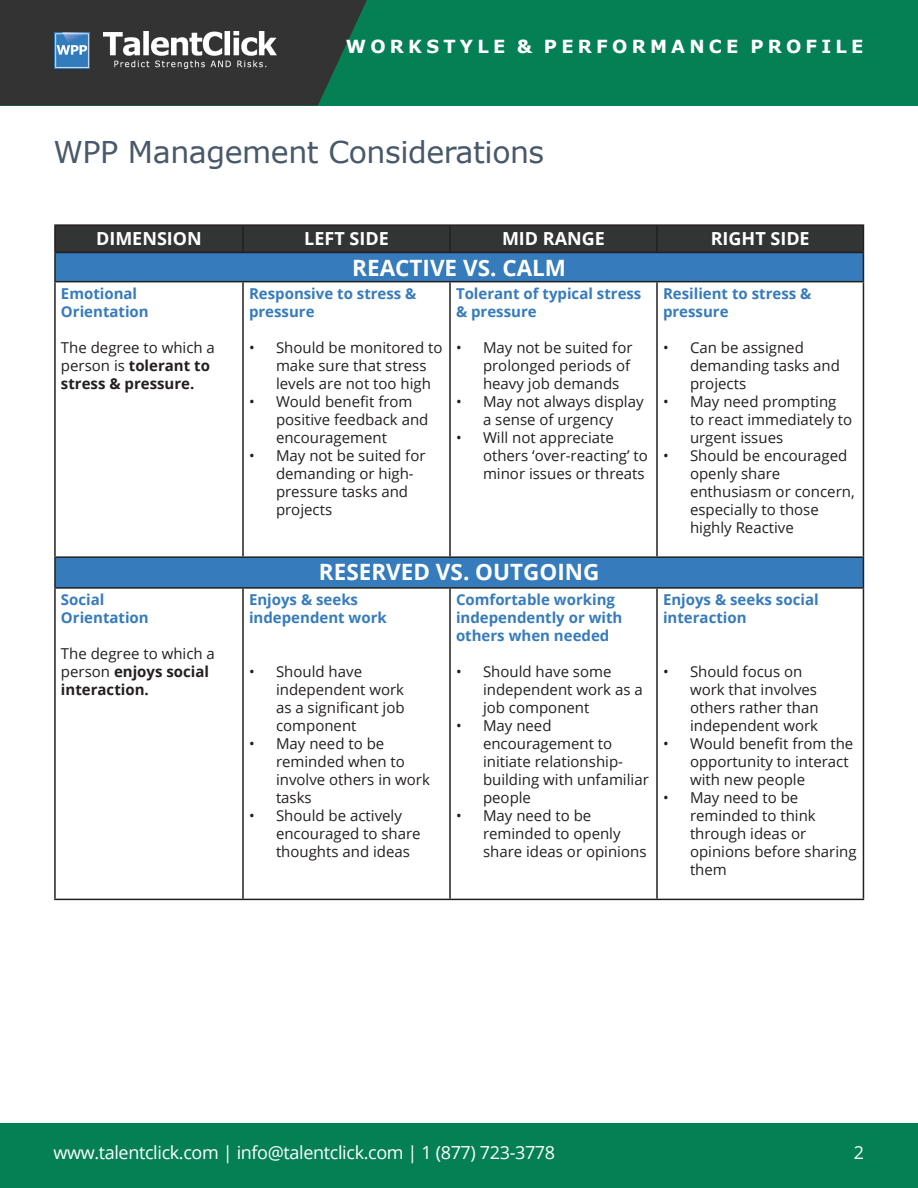
<style>
.page{position:relative;width:918px;height:1188px;background:#fff}
.page>*{position:absolute;margin:0;border:0;box-sizing:border-box;transform-origin:0 0}
.t1{font:30px "Verdana";letter-spacing:-.015em;color:#49586a}
.t2{font:700 22.5px "Open Sans";color:#fff}
.t3{font:18px "Open Sans";letter-spacing:-.02em;color:#fff}
.t4{font:700 18px "Open Sans";color:#fff}
.t5{font:700 18px "Verdana";letter-spacing:.235em;color:#fff}
.t6{font:15px/18px "Open Sans";color:#231f20}
.t7{font:700 15px/18px "Open Sans";color:#367bbc}
.t8{font:700 15px/18px "Open Sans";color:#231f20}
.s1{font-weight:400}
</style>
<div class="page">
<div style="left:0;top:1123px;width:918px;height:65px;background:#058055"></div>
<div style="left:0;top:0;width:918px;height:106px;background:#058055"></div>
<svg style="left:0;top:0;width:367px;height:106px;background:#2e3935"></svg>
<img style="left:103px;top:32px;width:173px;height:36px">
<img style="left:54px;top:32px;width:36px;height:36px">
<div style="left:55px;top:557px;width:808px;height:31px;background:#367bbc"></div>
<hr style="left:54px;top:224px;width:189px;height:2px;background:#231f20">
<hr style="left:54px;top:226px;width:2px;height:26px;background:#231f20">
<hr style="left:243px;top:224px;width:207px;height:2px;background:#231f20">
<hr style="left:450px;top:224px;width:207px;height:2px;background:#231f20">
<hr style="left:657px;top:224px;width:207px;height:2px;background:#231f20">
<hr style="left:54px;top:252px;width:189px;height:1px;background:#231f20">
<hr style="left:54px;top:253px;width:2px;height:28px;background:#231f20">
<svg style="left:55px;top:225px;width:809px;height:56px;background:#335676"></svg>
<hr style="left:54px;top:281px;width:189px;height:1px;background:#231f20">
<hr style="left:54px;top:282px;width:2px;height:274px;background:#231f20">
<hr style="left:243px;top:281px;width:207px;height:1px;background:#231f20">
<hr style="left:242px;top:282px;width:2px;height:274px;background:#231f20">
<hr style="left:450px;top:281px;width:207px;height:1px;background:#231f20">
<hr style="left:449px;top:282px;width:2px;height:274px;background:#231f20">
<hr style="left:657px;top:281px;width:207px;height:1px;background:#231f20">
<hr style="left:656px;top:282px;width:2px;height:274px;background:#231f20">
<hr style="left:863px;top:282px;width:1px;height:274px;background:#231f20">
<hr style="left:54px;top:556px;width:189px;height:2px;background:#231f20">
<hr style="left:54px;top:558px;width:2px;height:29px;background:#231f20">
<hr style="left:243px;top:556px;width:207px;height:2px;background:#231f20">
<hr style="left:450px;top:556px;width:207px;height:2px;background:#231f20">
<hr style="left:657px;top:556px;width:207px;height:2px;background:#231f20">
<svg style="left:863px;top:558px;width:1px;height:29px"></svg>
<hr style="left:54px;top:587px;width:189px;height:2px;background:#231f20">
<hr style="left:54px;top:589px;width:2px;height:310px;background:#231f20">
<hr style="left:243px;top:587px;width:207px;height:2px;background:#231f20">
<hr style="left:242px;top:589px;width:2px;height:310px;background:#231f20">
<hr style="left:450px;top:587px;width:207px;height:2px;background:#231f20">
<hr style="left:449px;top:589px;width:2px;height:310px;background:#231f20">
<hr style="left:657px;top:587px;width:207px;height:2px;background:#231f20">
<hr style="left:656px;top:589px;width:2px;height:310px;background:#231f20">
<hr style="left:863px;top:589px;width:1px;height:310px;background:#231f20">
<hr style="left:54px;top:899px;width:189px;height:1px;background:#231f20">
<hr style="left:243px;top:899px;width:207px;height:1px;background:#231f20">
<hr style="left:450px;top:899px;width:207px;height:1px;background:#231f20">
<hr style="left:657px;top:899px;width:207px;height:1px;background:#231f20">
<p class="t5" style="left:346px;top:34px;width:519px">WORKSTYLE &amp; PERFORMANCE PROFILE</p>
<p class="t1" style="left:53px;top:131px;width:492px">WPP Management Considerations</p>
<p class="t4" style="left:96px;top:226px;width:107px">DIMENSION</p>
<p class="t4" style="left:304px;top:226px;width:86px">LEFT SIDE</p>
<p class="t4" style="left:502px;top:226px;width:104px">MID RANGE</p>
<p class="t4" style="left:711px;top:226px;width:101px">RIGHT SIDE</p>
<p class="t2" style="left:352px;top:252px;width:215px">REACTIVE VS. CALM</p>
<p class="t7" style="left:61px;top:284px;width:78px">Emotional</p>
<p class="t7" style="left:61px;top:302px;width:89px">Orientation</p>
<p class="t8" style="left:61px;top:338px;width:156px"><span class="s1">The degree to which a person is</span> tolerant to stress &amp; pressure.</p>
<p class="t7" style="left:456px;top:284px;width:187px">Tolerant of typical stress &amp; pressure</p>
<p class="t6" style="left:483px;top:338px;width:151px;text-indent:-27px">• May not be suited for prolonged periods of heavy job demands</p>
<p class="t6" style="left:456px;top:392px;width:189px;text-align:center">• May not always display a sense of urgency</p>
<p class="t6" style="left:483px;top:428px;width:166px;text-indent:-27px">• Will not appreciate others ‘over-reacting’ to minor issues or threats</p>
<p class="t7" style="left:249px;top:284px;width:169px">Responsive to stress &amp; pressure</p>
<p class="t6" style="left:276px;top:338px;width:168px;text-indent:-27px">• Should be monitored to make sure that stress levels are not too high</p>
<p class="t6" style="left:276px;top:392px;width:154px;text-indent:-27px">• Would benefit from positive feedback and encouragement</p>
<p class="t6" style="left:276px;top:446px;width:151px;text-indent:-27px">• May not be suited for demanding or high&shy;pressure tasks and projects</p>
<p class="t7" style="left:663px;top:284px;width:150px">Resilient to stress &amp; pressure</p>
<p class="t6" style="left:690px;top:338px;width:151px;text-indent:-27px">• Can be assigned demanding tasks and projects</p>
<p class="t6" style="left:690px;top:392px;width:164px;text-indent:-27px">• May need prompting to react immediately to urgent issues</p>
<p class="t6" style="left:690px;top:446px;width:166px;text-indent:-27px">• Should be encouraged openly share enthusiasm or concern, especially to those highly Reactive</p>
<p class="t7" style="left:61px;top:591px;width:45px">Social</p>
<p class="t7" style="left:61px;top:609px;width:89px">Orientation</p>
<p class="t8" style="left:61px;top:645px;width:156px"><span class="s1">The degree to which a person</span> enjoys social interaction.</p>
<p class="t2" style="left:319px;top:556px;width:282px">RESERVED VS. OUTGOING</p>
<p class="t7" style="left:249px;top:591px;width:139px">Enjoys &amp; seeks independent work</p>
<p class="t6" style="left:276px;top:663px;width:130px;text-indent:-27px">• Should have independent work as a significant job component</p>
<p class="t6" style="left:276px;top:735px;width:155px;text-indent:-27px">• May need to be reminded when to involve others in work tasks</p>
<p class="t6" style="left:276px;top:807px;width:146px;text-indent:-27px">• Should be actively encouraged to share thoughts and ideas</p>
<p class="t7" style="left:456px;top:591px;width:168px">Comfortable working independently or with others when needed</p>
<p class="t6" style="left:483px;top:663px;width:161px;text-indent:-27px">• Should have some independent work as a job component</p>
<p class="t6" style="left:483px;top:717px;width:167px;text-indent:-27px">• May need encouragement to initiate relationship&shy;building with unfamiliar people</p>
<p class="t6" style="left:483px;top:807px;width:165px;text-indent:-27px">• May need to be reminded to openly share ideas or opinions</p>
<p class="t7" style="left:663px;top:591px;width:157px">Enjoys &amp; seeks social interaction</p>
<p class="t6" style="left:690px;top:663px;width:130px;text-indent:-27px">• Should focus on work that involves others rather than independent work</p>
<p class="t6" style="left:690px;top:735px;width:165px;text-indent:-27px">• Would benefit from the opportunity to interact with new people</p>
<p class="t6" style="left:690px;top:789px;width:168px;text-indent:-27px">• May need to be reminded to think through ideas or opinions before sharing them</p>
<p class="t3" style="left:53px;top:1140px;width:503px">www.talentclick.com | info@talentclick.com | 1 (877) 723-3778</p>
<p class="t3" style="left:854px;top:1140px;width:12px">2</p>
</div>
